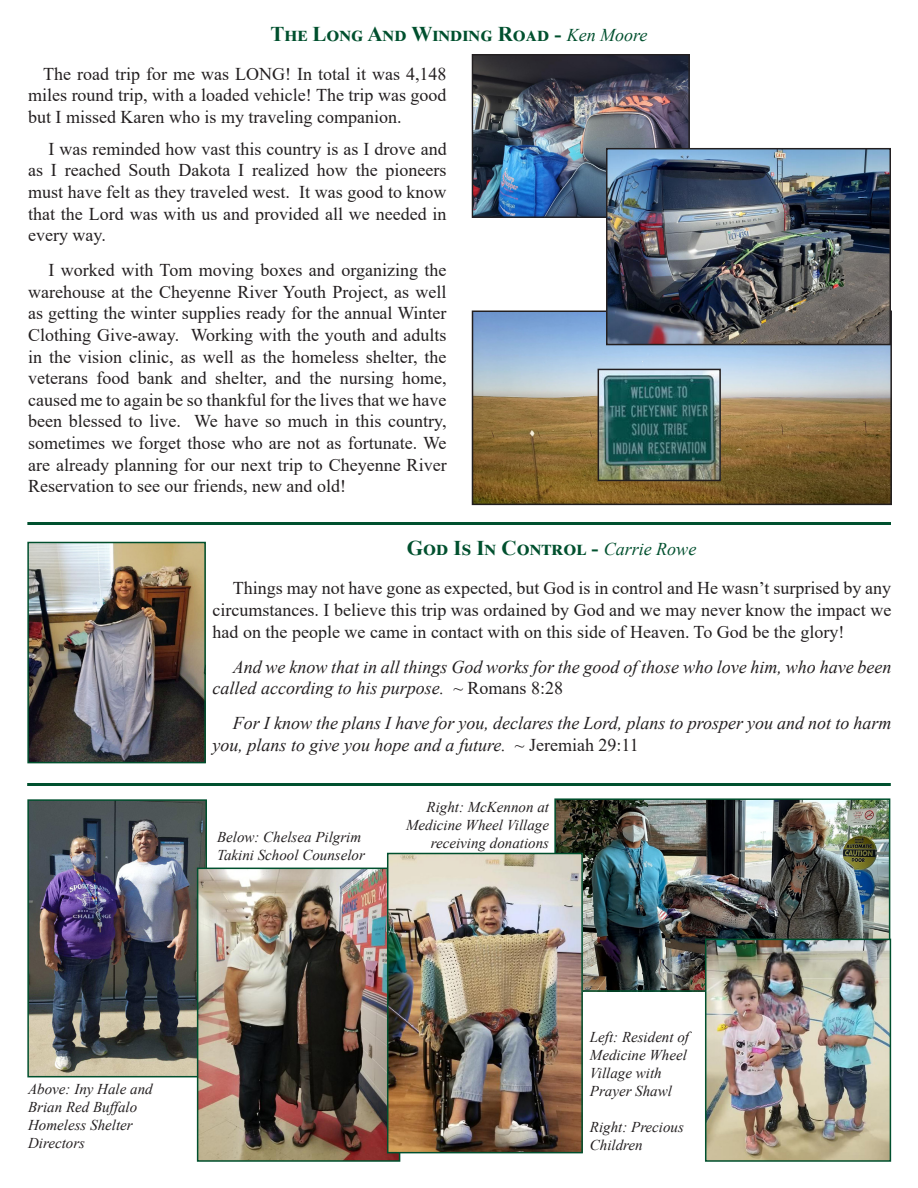
<style>
.page{position:relative;width:918px;height:1188px;background:#fff}
.page>*{position:absolute;margin:0;border:0;box-sizing:border-box;transform-origin:0 0}
.t1{font:700 21px "Times New Roman";color:#00502e}
.t2{font:18px/21.6px "Times New Roman";color:#231f20;text-align:justify}
.t3{font:italic 18px/21.6px "Times New Roman";color:#231f20}
.t4{font:italic 15px/18px "Times New Roman";color:#231f20}
.s1{font-weight:400;font-style:italic;font-size:18px}
.s2{font-style:normal}
</style>
<div class="page">
<hr style="left:27px;top:522px;width:864px;height:3px;background:#00502e">
<hr style="left:27px;top:783px;width:864px;height:3px;background:#00502e">
<img style="left:475px;top:314px;width:414px;height:188px">
<div style="left:472px;top:311px;width:420px;height:194px;border:2px solid #231f20"></div>
<img style="left:474px;top:56px;width:214px;height:160px">
<div style="left:472px;top:54px;width:218px;height:164px;border:1px solid #231f20"></div>
<img style="left:601px;top:372px;width:117px;height:106px">
<div style="left:598px;top:369px;width:123px;height:112px;border:2px solid #231f20"></div>
<img style="left:609px;top:151px;width:279px;height:191px">
<div style="left:606px;top:148px;width:285px;height:197px;border:2px solid #231f20"></div>
<img style="left:30px;top:545px;width:173px;height:215px">
<div style="left:27px;top:542px;width:179px;height:221px;border:2px solid #00502e"></div>
<img style="left:557px;top:801px;width:330px;height:188px">
<div style="left:554px;top:798px;width:336px;height:194px;border:2px solid #00502e"></div>
<img style="left:30px;top:802px;width:174px;height:272px">
<div style="left:27px;top:799px;width:180px;height:278px;border:2px solid #00502e"></div>
<img style="left:200px;top:871px;width:197px;height:288px">
<div style="left:197px;top:868px;width:203px;height:294px;border:2px solid #00502e"></div>
<img style="left:390px;top:856px;width:190px;height:294px">
<div style="left:387px;top:853px;width:196px;height:300px;border:2px solid #00502e"></div>
<img style="left:708px;top:942px;width:180px;height:217px">
<div style="left:705px;top:939px;width:186px;height:223px;border:2px solid #00502e"></div>
<p class="t1" style="left:270px;top:19px;width:379px">The Long And Winding Road - <span class="s1">Ken Moore</span></p>
<p class="t2" style="left:28px;top:62px;width:420px;text-indent:15px">The road trip for me was LONG! In total it was 4,148 miles round trip, with a loaded vehicle! The trip was good but I missed Karen who is my traveling companion.</p>
<p class="t2" style="left:28px;top:137px;width:420px;text-indent:20px">I was reminded how vast this country is as I drove and as I reached South Dakota I realized how the pioneers must have felt as they traveled west. It was good to know that the Lord was with us and provided all we needed in every way.</p>
<p class="t2" style="left:28px;top:259px;width:420px;text-indent:20px">I worked with Tom moving boxes and organizing the warehouse at the Cheyenne River Youth Project, as well as getting the winter supplies ready for the annual Winter Clothing Give-away. Working with the youth and adults in the vision clinic, as well as the homeless shelter, the veterans food bank and shelter, and the nursing home, caused me to again be so thankful for the lives that we have been blessed to live. We have so much in this country, sometimes we forget those who are not as fortunate. We are already planning for our next trip to Cheyenne River Reservation to see our friends, new and old!</p>
<p class="t1" style="left:407px;top:533px;width:291px">God Is In Control - <span class="s1">Carrie Rowe</span></p>
<p class="t2" style="left:213px;top:577px;width:680px;text-indent:20px">Things may not have gone as expected, but God is in control and He wasn’t surprised by any circumstances. I believe this trip was ordained by God and we may never know the impact we had on the people we came in contact with on this side of Heaven. To God be the glory!</p>
<p class="t3" style="left:213px;top:655px;width:680px;text-indent:20px">And we know that in all things God works for the good of those who love him, who have been called according to his purpose. <span class="s2">~ Romans 8:28</span></p>
<p class="t3" style="left:213px;top:712px;width:680px;text-indent:20px">For I know the plans I have for you, declares the Lord, plans to prosper you and not to harm you, plans to give you hope and a future. <span class="s2">~ Jeremiah 29:11</span></p>
<p class="t4" style="left:217px;top:828px;width:146px">Below: Chelsea Pilgrim</p>
<p class="t4" style="left:217px;top:846px;width:149px">Takini School Counselor</p>
<p class="t4" style="left:427px;top:798px;width:124px">Right: McKennon at</p>
<p class="t4" style="left:406px;top:816px;width:145px">Medicine Wheel Village</p>
<p class="t4" style="left:431px;top:834px;width:120px">receiving donations</p>
<p class="t4" style="left:28px;top:1079px;width:126px">Above: Iny Hale and<br>Brian Red Buffalo</p>
<p class="t4" style="left:28px;top:1115px;width:106px">Homeless Shelter</p>
<p class="t4" style="left:28px;top:1133px;width:58px">Directors</p>
<p class="t4" style="left:590px;top:1027px;width:101px">Left: Resident of<br>Medicine Wheel<br>Village with<br>Prayer Shawl</p>
<p class="t4" style="left:590px;top:1117px;width:96px">Right: Precious<br>Children</p>
</div>
